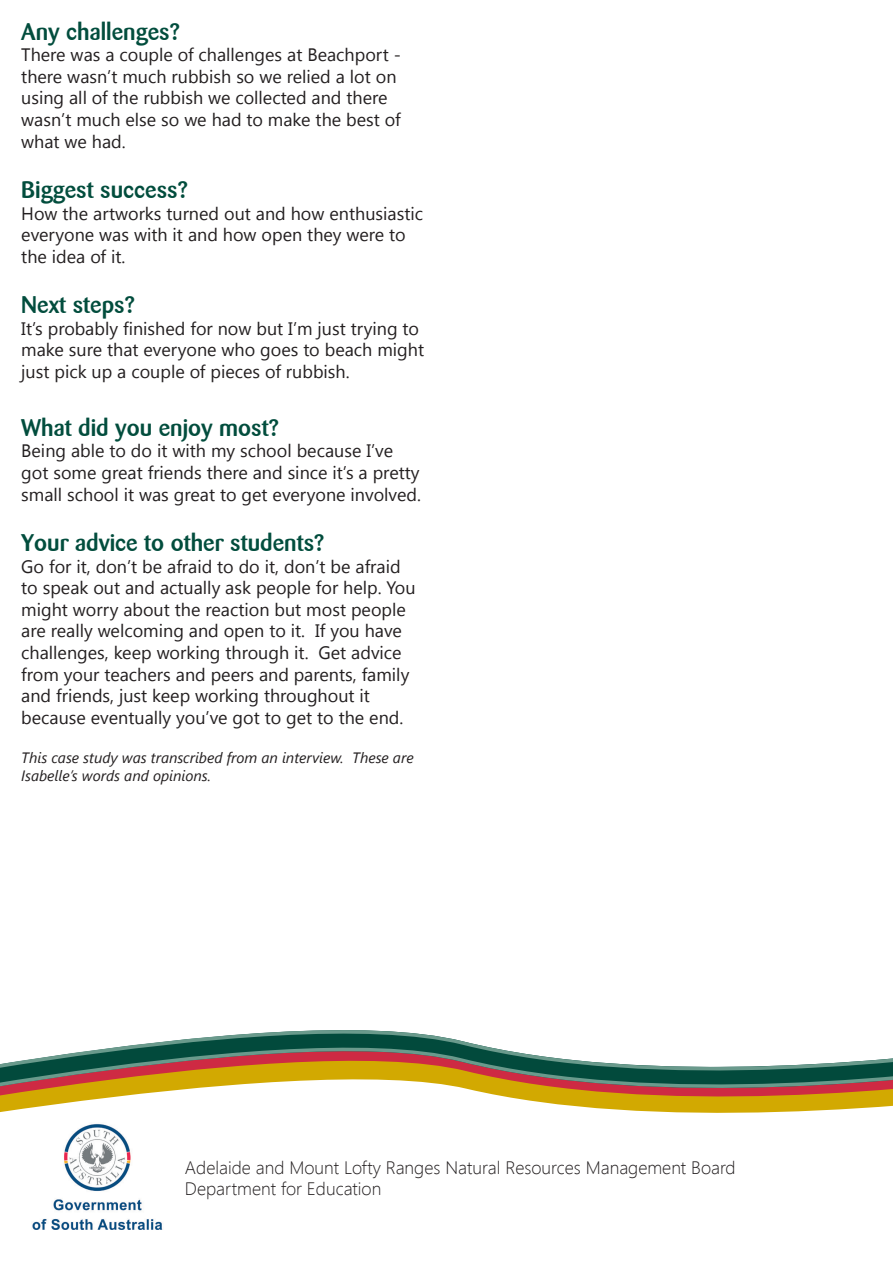
<style>
.page{position:relative;width:893px;height:1263px;background:#fff}
.page>*{position:absolute;margin:0;border:0;box-sizing:border-box;transform-origin:0 0}
.Subhead_1{font:500 24px "Barmeno";color:#024d3d}
.Body_text{font:500 24px "Barmeno";color:#024d3d}
.Body_text-2{font:18px/21.6px "Segoe UI";color:#231f20}
.Subhead_1-2{font:18px/21.6px "Segoe UI";color:#231f20}
.t1{font:300 18px "Segoe UI";color:#231f20}
.Body_text-3{font:italic 15px/18px "Segoe UI";color:#231f20}
</style>
<div class="page">
<img style="left:32px;top:1174px;width:131px;height:56px">
<svg style="left:64px;top:1152px;width:67px;height:22px"></svg>
<svg style="left:0;top:1030px;width:893px;height:103px"></svg>
<p class="Subhead_1" style="left:21px;top:17px;width:160px">Any challenges?</p>
<p class="Subhead_1-2" style="left:21px;top:43px;width:381px">There was a couple of challenges at Beachport - there wasn’t much rubbish so we relied a lot on using all of the rubbish we collected and there wasn’t much else so we had to make the best of what we had.</p>
<p class="Body_text" style="left:21px;top:176px;width:168px">Biggest success?</p>
<p class="Body_text-2" style="left:21px;top:202px;width:403px">How the artworks turned out and how enthusiastic everyone was with it and how open they were to the idea of it.</p>
<p class="Subhead_1" style="left:21px;top:291px;width:115px">Next steps?</p>
<p class="Body_text-2" style="left:21px;top:317px;width:404px">It’s probably finished for now but I’m just trying to make sure that everyone who goes to beach might just pick up a couple of pieces of rubbish.</p>
<p class="Subhead_1" style="left:21px;top:413px;width:259px">What did you enjoy most?</p>
<p class="Body_text-2" style="left:21px;top:439px;width:401px">Being able to do it with my school because I’ve got some great friends there and since it’s a pretty small school it was great to get everyone involved.</p>
<p class="Subhead_1" style="left:21px;top:528px;width:305px">Your advice to other students?</p>
<p class="Body_text-2" style="left:21px;top:554px;width:396px">Go for it, don’t be afraid to do it, don’t be afraid to speak out and actually ask people for help. You might worry about the reaction but most people are really welcoming and open to it. If you have challenges, keep working through it. Get advice from your teachers and peers and parents, family and friends, just keep working throughout it because eventually you’ve got to get to the end.</p>
<p class="Body_text-3" style="left:21px;top:748px;width:394px">This case study was transcribed from an interview. These are<br>Isabelle’s words and opinions.</p>
<p class="t1" style="left:185px;top:1155px;width:552px">Adelaide and Mount Lofty Ranges Natural Resources Management Board</p>
<p class="t1" style="left:185px;top:1176px;width:198px">Department for Education</p>
</div>
